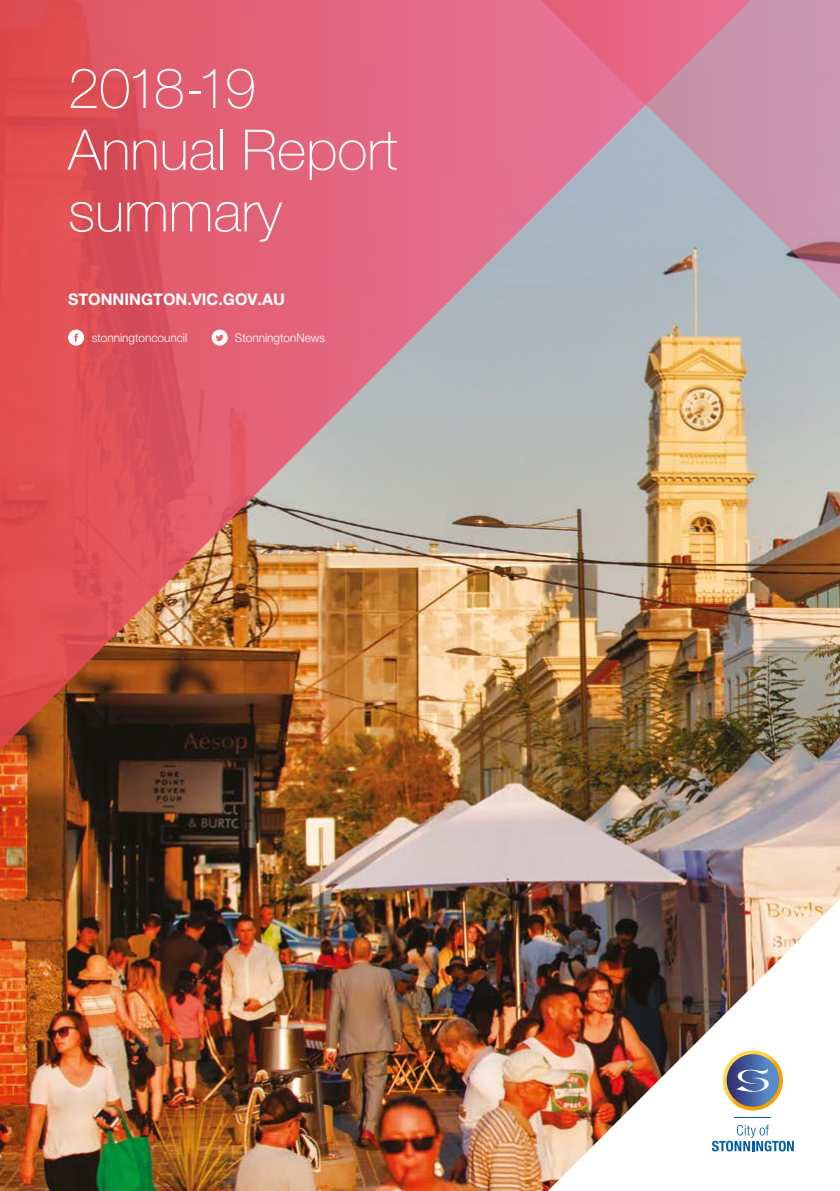
<style>
.page{position:relative;width:840px;height:1191px;background:#fff}
.page>*{position:absolute;margin:0;border:0;box-sizing:border-box;transform-origin:0 0}
.t1{font:100 56px/61.6px "Helvetica Neue LT Std";color:#fff}
.t2{font:700 16px "Helvetica Neue LT Pro";color:#fff}
.t3{font:300 12px "Helvetica Neue LT Pro";color:#fff}
</style>
<div class="page">
<img style="left:0;top:316px;width:839px;height:875px">
<img style="left:547px;top:899px;width:292px;height:292px">
<hr style="left:734px;top:1117px;width:36px;height:1px;background:#005fa7">
<svg style="left:722px;top:1050px;width:60px;height:60px"></svg>
<svg style="left:726px;top:1054px;width:52px;height:52px"></svg>
<svg style="left:735px;top:1068px;width:34px;height:24px"></svg>
<svg style="left:711px;top:1124px;width:82px;height:27px"></svg>
<img style="left:0;top:0;width:767px;height:767px">
<svg style="left:524px;top:0;width:315px;height:316px;background:#c498ad"></svg>
<svg style="left:211px;top:329px;width:16px;height:17px"></svg>
<svg style="left:68px;top:329px;width:16px;height:17px"></svg>
<h1 class="t1" style="left:68px;top:57px;width:331px">2018-19<br>Annual Report summary</h1>
<h2 class="t2" style="left:68px;top:290px;width:218px">STONNINGTON.VIC.GOV.AU</h2>
<p class="t3" style="left:92px;top:330px;width:97px">stonningtoncouncil</p>
<p class="t3" style="left:235px;top:330px;width:92px">StonningtonNews</p>
</div>
